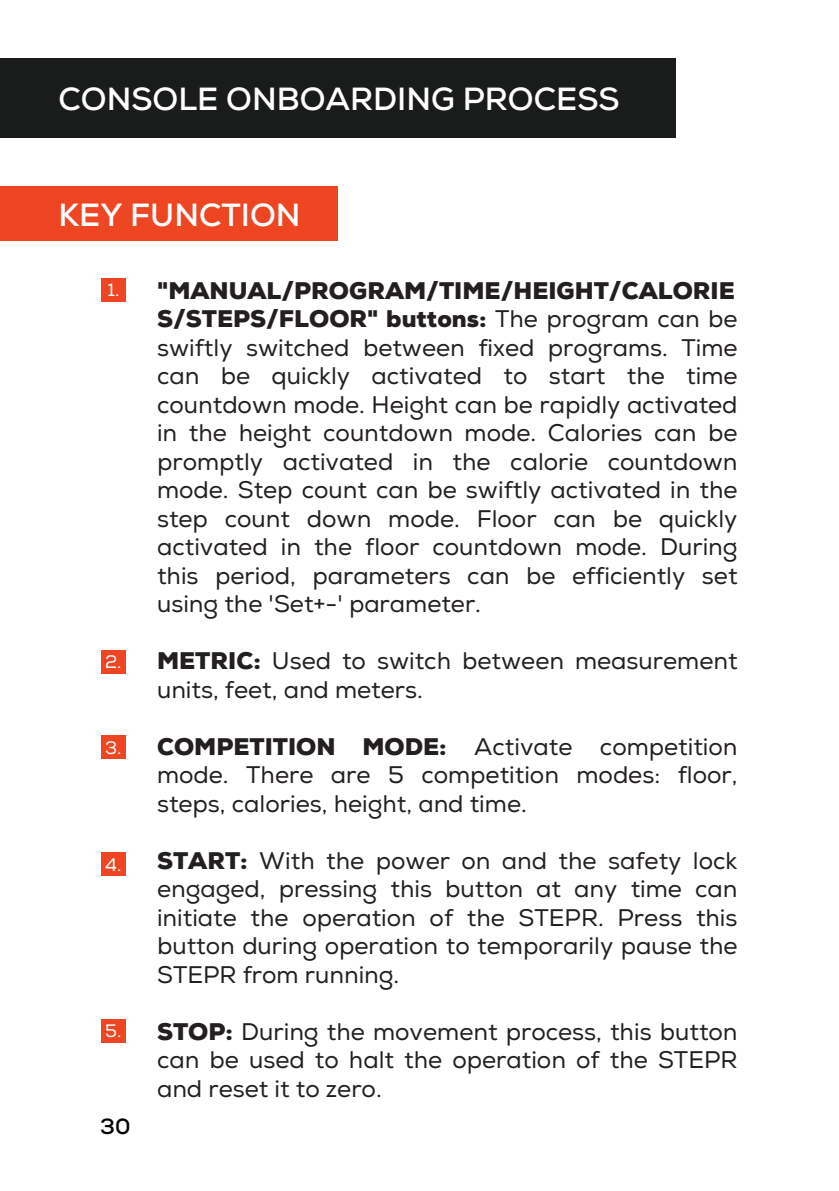
<style>
.page{position:relative;width:839px;height:1191px;background:#fff}
.page>*{position:absolute;margin:0;border:0;box-sizing:border-box;transform-origin:0 0}
.t1{font:700 32px "Nexa";color:#fff}
.t2{font:24px/28.4px "Nexa";color:#231f20;text-align:justify}
.t3{font:700 22px "Nexa";color:#000}
.t4{font:18px "Nexa";color:#fff}
.s1{font-weight:900}
</style>
<div class="page">
<div style="left:0;top:58px;width:675px;height:80px;background:#1a1b1b"></div>
<div style="left:101px;top:278px;width:24px;height:24px;background:#ee4523"></div>
<div style="left:101px;top:650px;width:24px;height:24px;background:#ee4523"></div>
<div style="left:101px;top:735px;width:24px;height:24px;background:#ee4523"></div>
<div style="left:101px;top:852px;width:24px;height:24px;background:#ee4523"></div>
<div style="left:101px;top:1019px;width:24px;height:24px;background:#ee4523"></div>
<div style="left:0;top:186px;width:338px;height:54px;background:#ee4523"></div>
<p class="t1" style="left:58px;top:80px;width:562px">CONSOLE ONBOARDING PROCESS</p>
<p class="t1" style="left:58px;top:196px;width:244px">KEY FUNCTION</p>
<h1 class="t1" style="left:113px;top:198px;width:107px">STEP 1</h1>
<p class="t4" style="left:107px;top:279px;width:13px">1.</p>
<h2 class="t4" style="left:105px;top:651px;width:18px">2.</h2>
<h2 class="t4" style="left:105px;top:737px;width:18px">3.</h2>
<h2 class="t4" style="left:105px;top:854px;width:18px">4.</h2>
<h2 class="t4" style="left:105px;top:1020px;width:18px">5.</h2>
<h2 class="t3" style="left:100px;top:1113px;width:32px">30</h2>
<h1 class="t2" style="left:157px;top:277px;width:582px"><span class="s1">"MANUAL/PROGRAM/TIME/HEIGHT/CALORIE S/STEPS/FLOOR" buttons:</span> The program can be swiftly switched between fixed programs. Time can be quickly activated to start the time countdown mode. Height can be rapidly activated in the height countdown mode. Calories can be promptly activated in the calorie countdown mode. Step count can be swiftly activated in the step count down mode. Floor can be quickly activated in the floor countdown mode. During this period, parameters can be efficiently set using the 'Set+-' parameter.</h1>
<h1 class="t2" style="left:157px;top:648px;width:582px"><span class="s1">METRIC:</span> Used to switch between measurement units, feet, and meters.</h1>
<p class="t2" style="left:157px;top:733px;width:582px"><span class="s1">COMPETITION MODE:</span> Activate competition mode. There are 5 competition modes: floor, steps, calories, height, and time.</p>
<p class="t2" style="left:157px;top:847px;width:582px"><span class="s1">START:</span> With the power on and the safety lock engaged, pressing this button at any time can initiate the operation of the STEPR. Press this button during operation to temporarily pause the STEPR from running.</p>
<p class="t2" style="left:157px;top:1018px;width:582px"><span class="s1">STOP:</span> During the movement process, this button can be used to halt the operation of the STEPR and reset it to zero.</p>
</div>
